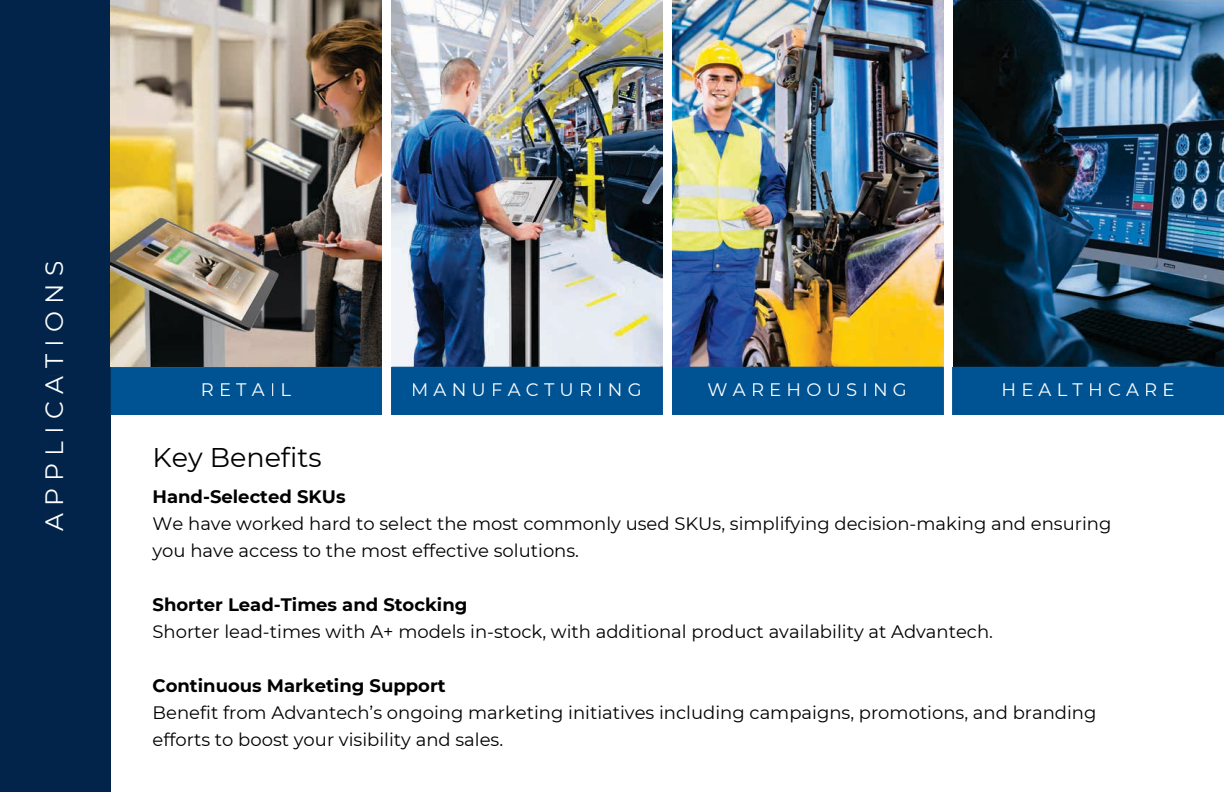
<style>
.page{position:relative;width:1224px;height:792px;background:#fff}
.page>*{position:absolute;margin:0;border:0;box-sizing:border-box;transform-origin:0 0}
.t1{font:27px "Montserrat";color:#000}
.t2{font:25px "Montserrat";letter-spacing:.29em;color:#fdfeff}
.t3{font:18px/27px "Montserrat";color:#000}
.t4{font:700 18px "Montserrat";color:#000}
.t5{font:18px "Montserrat";letter-spacing:.29em;color:#fdfeff}
</style>
<div class="page">
<div style="left:0;top:0;width:111px;height:792px;background:#02244a"></div>
<div style="left:46px;top:513px;width:17px;height:18px;background:#02244a"></div>
<div style="left:46px;top:489px;width:17px;height:14px;background:#02244a"></div>
<div style="left:46px;top:464px;width:17px;height:14px;background:#02244a"></div>
<div style="left:46px;top:441px;width:17px;height:12px;background:#02244a"></div>
<svg style="left:46px;top:429px;width:17px;height:2px"></svg>
<div style="left:46px;top:402px;width:17px;height:16px;background:#02244a"></div>
<div style="left:46px;top:376px;width:17px;height:18px;background:#02244a"></div>
<div style="left:46px;top:354px;width:17px;height:14px;background:#02244a"></div>
<svg style="left:46px;top:342px;width:17px;height:2px"></svg>
<div style="left:46px;top:312px;width:17px;height:19px;background:#02244a"></div>
<div style="left:46px;top:286px;width:17px;height:15px;background:#02244a"></div>
<div style="left:46px;top:262px;width:17px;height:13px;background:#02244a"></div>
<img style="left:111px;top:0;width:271px;height:367px">
<div style="left:111px;top:367px;width:271px;height:48px;background:#005393"></div>
<div style="left:283px;top:384px;width:8px;height:12px;background:#005393"></div>
<img style="left:392px;top:0;width:270px;height:367px">
<div style="left:391px;top:367px;width:271px;height:48px;background:#005393"></div>
<div style="left:610px;top:384px;width:11px;height:12px;background:#005393"></div>
<div style="left:629px;top:384px;width:11px;height:12px;background:#005393"></div>
<img style="left:673px;top:0;width:270px;height:367px">
<div style="left:672px;top:367px;width:271px;height:48px;background:#005393"></div>
<div style="left:875px;top:384px;width:11px;height:12px;background:#005393"></div>
<div style="left:894px;top:384px;width:11px;height:12px;background:#005393"></div>
<img style="left:953px;top:0;width:271px;height:367px">
<div style="left:953px;top:367px;width:271px;height:48px;background:#005393"></div>
<div style="left:1004px;top:384px;width:10px;height:12px;background:#005393"></div>
<div style="left:1023px;top:384px;width:9px;height:12px;background:#005393"></div>
<div style="left:1039px;top:384px;width:13px;height:12px;background:#005393"></div>
<div style="left:1059px;top:384px;width:8px;height:12px;background:#005393"></div>
<div style="left:1073px;top:384px;width:10px;height:12px;background:#005393"></div>
<div style="left:1090px;top:384px;width:11px;height:12px;background:#005393"></div>
<div style="left:1109px;top:384px;width:11px;height:12px;background:#005393"></div>
<div style="left:1126px;top:384px;width:13px;height:12px;background:#005393"></div>
<div style="left:1146px;top:384px;width:10px;height:12px;background:#005393"></div>
<div style="left:1165px;top:384px;width:8px;height:12px;background:#005393"></div>
<h2 class="t2" style="left:39px;top:531px;width:272px;rotate:-90deg">APPLICATIONS</h2>
<p class="t5" style="left:201px;top:379px;width:92px">RETAIL</p>
<p class="t5" style="left:411px;top:379px;width:232px">MANUFACTURING</p>
<p class="t5" style="left:708px;top:379px;width:201px">WAREHOUSING</p>
<p class="t5" style="left:1002px;top:379px;width:175px">HEALTHCARE</p>
<h1 class="t1" style="left:153px;top:441px;width:171px">Key Benefits</h1>
<p class="t4" style="left:153px;top:486px;width:195px">Hand-Selected SKUs</p>
<p class="t3" style="left:153px;top:510px;width:960px">We have worked hard to select the most commonly used SKUs, simplifying decision-making and ensuring you have access to the most effective solutions.</p>
<p class="t4" style="left:153px;top:594px;width:316px">Shorter Lead-Times and Stocking</p>
<p class="t3" style="left:153px;top:618px;width:842px">Shorter lead-times with A+ models in-stock, with additional product availability at Advantech.</p>
<p class="t4" style="left:153px;top:675px;width:295px">Continuous Marketing Support</p>
<p class="t3" style="left:153px;top:699px;width:945px">Benefit from Advantech’s ongoing marketing initiatives including campaigns, promotions, and branding efforts to boost your visibility and sales.</p>
</div>
